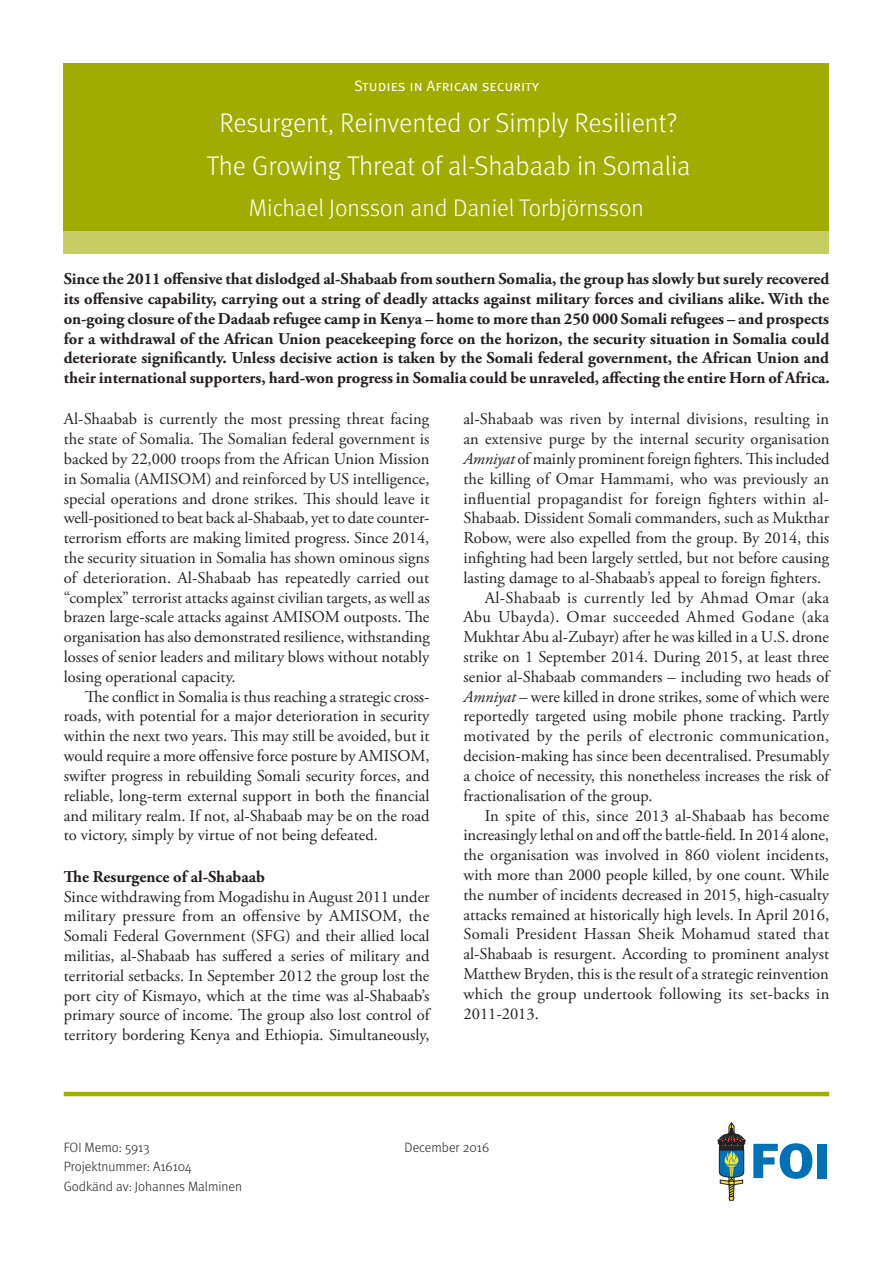
<style>
.page{position:relative;width:893px;height:1263px;background:#fff}
.page>*{position:absolute;margin:0;border:0;box-sizing:border-box;transform-origin:0 0}
.Rubrik_1{font:300 27px "Meta";color:#fff}
.Rubrik_1-2{font:300 24px "Meta";color:#fff}
.t1{font:16.5px/19.8px "Adobe Garamond Pro";color:#231f20;text-align:justify}
.t2{font:700 16.5px/19.8px "Adobe Garamond Pro";color:#231f20;text-align:justify}
.t3{font:15px "Meta Normal Caps";color:#fff}
.Punktsats_2{font:300 13.5px "Meta";color:#231f20}
.s1{font-style:italic}
</style>
<div class="page">
<svg style="left:753px;top:1143px;width:59px;height:36px"></svg>
<div style="left:818px;top:1144px;width:9px;height:34px;background:#0071b6"></div>
<svg style="left:718px;top:1122px;width:27px;height:78px"></svg>
<div style="left:64px;top:208px;width:765px;height:45px;background:#c5cd63"></div>
<div style="left:64px;top:63px;width:765px;height:167px;background:#a0ad00"></div>
<hr style="left:64px;top:1092px;width:765px;height:4px;background:#a0ad00">
<p class="t3" style="left:354px;top:77px;width:186px">Studies in African security</p>
<p class="Rubrik_1" style="left:220px;top:107px;width:460px">Resurgent, Reinvented or Simply Resilient?</p>
<p class="Rubrik_1" style="left:207px;top:150px;width:485px">The Growing Threat of al-Shabaab in Somalia</p>
<p class="Rubrik_1-2" style="left:249px;top:194px;width:397px">Michael Jonsson and Daniel Torbjörnsson</p>
<p class="t2" style="left:64px;top:269px;width:767px">Since the 2011 offensive that dislodged al-Shabaab from southern Somalia, the group has slowly but surely recovered its offensive capability, carrying out a string of deadly attacks against military forces and civilians alike. With the on-going closure of the Dadaab refugee camp in Kenya – home to more than 250 000 Somali refugees – and prospects for a withdrawal of the African Union peacekeeping force on the horizon, the security situation in Somalia could deteriorate significantly. Unless decisive action is taken by the Somali federal government, the African Union and their international supporters, hard-won progress in Somalia could be unraveled, affecting the entire Horn of Africa.</p>
<p class="t1" style="left:64px;top:410px;width:367px">Al-Shaabab is currently the most pressing threat facing the state of Somalia. The Somalian federal government is backed by 22,000 troops from the African Union Mission in Somalia (AMISOM) and reinforced by US intelligence, special operations and drone strikes. This should leave it well-positioned to beat back al-Shabaab, yet to date counter&shy;terrorism efforts are making limited progress. Since 2014, the security situation in Somalia has shown ominous signs of deterioration. Al-Shabaab has repeatedly carried out “complex” terrorist attacks against civilian targets, as well as brazen large-scale attacks against AMISOM outposts. The organisation has also demonstrated resilience, withstanding losses of senior leaders and military blows without notably losing operational capacity.</p>
<p class="t1" style="left:64px;top:687px;width:367px;text-indent:21px">The conflict in Somalia is thus reaching a strategic cross&shy;roads, with potential for a major deterioration in security within the next two years. This may still be avoided, but it would require a more offensive force posture by AMISOM, swifter progress in rebuilding Somali security forces, and reliable, long-term external support in both the financial and military realm. If not, al-Shabaab may be on the road to victory, simply by virtue of not being defeated.</p>
<p class="t2" style="left:64px;top:867px;width:203px">The Resurgence of al-Shabaab</p>
<p class="t1" style="left:64px;top:887px;width:367px">Since withdrawing from Mogadishu in August 2011 under military pressure from an offensive by AMISOM, the Somali Federal Government (SFG) and their allied local militias, al-Shabaab has suffered a series of military and territorial setbacks. In September 2012 the group lost the port city of Kismayo, which at the time was al-Shabaab’s primary source of income. The group also lost control of territory bordering Kenya and Ethiopia. Simultaneously,</p>
<p class="t1" style="left:463px;top:410px;width:367px">al-Shabaab was riven by internal divisions, resulting in an extensive purge by the internal security organisation <span class="s1">Amniyat</span> of mainly prominent foreign fighters. This included the killing of Omar Hammami, who was previously an influential propagandist for foreign fighters within al-Shabaab. Dissident Somali commanders, such as Mukthar Robow, were also expelled from the group. By 2014, this infighting had been largely settled, but not before causing lasting damage to al-Shabaab’s appeal to foreign fighters.</p>
<p class="t1" style="left:463px;top:588px;width:367px;text-indent:21px">Al-Shabaab is currently led by Ahmad Omar (aka Abu Ubayda). Omar succeeded Ahmed Godane (aka Mukhtar Abu al-Zubayr) after he was killed in a U.S. drone strike on 1 September 2014. During 2015, at least three senior al-Shabaab commanders – including two heads of <span class="s1">Amniyat</span> – were killed in drone strikes, some of which were reportedly targeted using mobile phone tracking. Partly motivated by the perils of electronic communication, decision-making has since been decentralised. Presumably a choice of necessity, this nonetheless increases the risk of fractionalisation of the group.</p>
<p class="t1" style="left:463px;top:806px;width:367px;text-indent:21px">In spite of this, since 2013 al-Shabaab has become increasingly lethal on and off the battle-field. In 2014 alone, the organisation was involved in 860 violent incidents, with more than 2000 people killed, by one count. While the number of incidents decreased in 2015, high-casualty attacks remained at historically high levels. In April 2016, Somali President Hassan Sheik Mohamud stated that al-Shabaab is resurgent. According to prominent analyst Matthew Bryden, this is the result of a strategic reinvention which the group undertook following its set-backs in 2011-2013.</p>
<p class="Punktsats_2" style="left:64px;top:1140px;width:87px">FOI Memo: 5913</p>
<p class="Punktsats_2" style="left:405px;top:1140px;width:86px">December 2016</p>
<p class="Punktsats_2" style="left:64px;top:1158px;width:130px">Projektnummer: A16104</p>
<p class="Punktsats_2" style="left:64px;top:1178px;width:180px">Godkänd av: Johannes Malminen</p>
</div>
